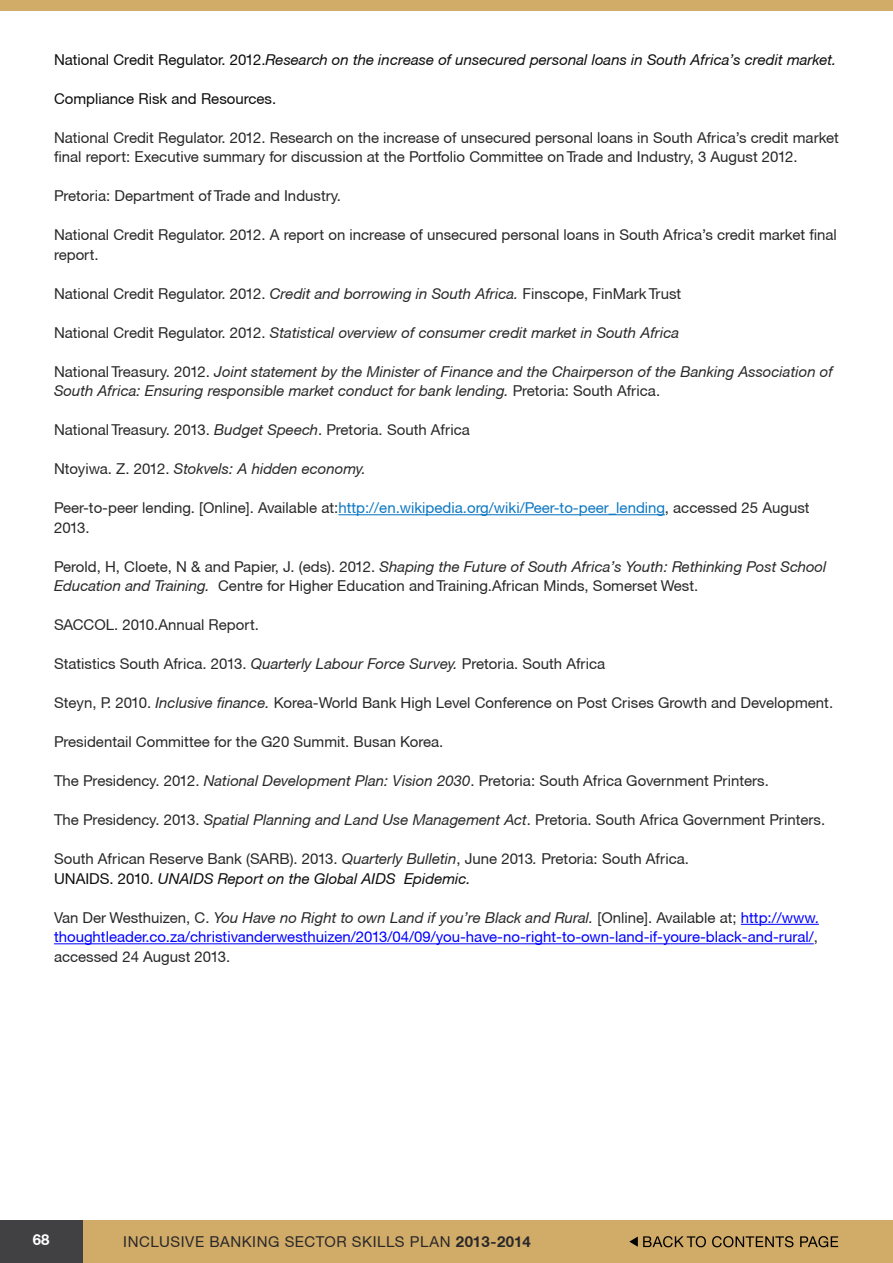
<style>
.page{position:relative;width:893px;height:1263px;background:#fff}
.page>*{position:absolute;margin:0;border:0;box-sizing:border-box;transform-origin:0 0}
.t1{font:15px/19.5px "Helvetica Neue CE";color:#292829}
.t2{font:italic 15px/19.5px "Helvetica Neue CE";color:#292829}
.t3{font:15px/19.5px "Helvetica Neue CE";color:#00f;text-align:justify}
.t4{font:italic 15px "Helvetica Neue CE";color:#0d0d0d}
.t5{font:15px "Helvetica Neue CE";letter-spacing:.035em;color:#292829}
.t6{font:15px "Helvetica Neue CE";color:#0d0d0d}
.t7{font:700 15px "Helvetica Neue CE";color:#fff}
.s1{font-style:normal}
.s2{font-style:italic}
.s3{color:#0d77c3}
.s4{color:#0d0d0d}
.s5{font-style:italic;color:#0d0d0d}
.s6{color:#292829}
.s7{font-style:italic;color:#292829}
.s8{font-weight:700}
</style>
<div class="page">
<div style="left:82px;top:1220px;width:811px;height:43px;background:#d1ab68"></div>
<div style="left:0;top:1220px;width:82px;height:43px;background:#414042"></div>
<div style="left:0;top:0;width:893px;height:11px;background:#d1ab68"></div>
<svg style="left:629px;top:1236px;width:209px;height:11px"></svg>
<hr style="left:338px;top:514px;width:327px;height:1px;background:#0070c0">
<hr style="left:741px;top:924px;width:78px;height:1px;background:#00f">
<hr style="left:54px;top:943px;width:760px;height:1px;background:#00f">
<p class="t4" style="left:54px;top:50px;width:784px"><span class="s1">National Credit Regulator. 2012.</span>Research on the increase of unsecured personal loans in South Africa’s credit market.</p>
<p class="t6" style="left:54px;top:89px;width:224px">Compliance Risk and Resources.</p>
<p class="t1" style="left:54px;top:128px;width:786px">National Credit Regulator. 2012. Research on the increase of unsecured personal loans in South Africa’s credit market final report: Executive summary for discussion at the Portfolio Committee on Trade and Industry, 3 August 2012.</p>
<p class="t1" style="left:54px;top:186px;width:289px">Pretoria: Department of Trade and Industry.</p>
<p class="t1" style="left:54px;top:225px;width:784px">National Credit Regulator. 2012. A report on increase of unsecured personal loans in South Africa’s credit market final report.</p>
<p class="t1" style="left:54px;top:284px;width:629px">National Credit Regulator. 2012. <span class="s2">Credit and borrowing in South Africa.</span> Finscope, FinMark Trust</p>
<p class="t2" style="left:54px;top:323px;width:627px"><span class="s1">National Credit Regulator. 2012.</span> Statistical overview of consumer credit market in South Africa</p>
<p class="t2" style="left:54px;top:362px;width:780px"><span class="s1">National Treasury. 2012.</span> Joint statement by the Minister of Finance and the Chairperson of the Banking Association of<br>South Africa: Ensuring responsible market conduct for bank lending. <span class="s1">Pretoria: South Africa.</span></p>
<p class="t1" style="left:54px;top:420px;width:417px">National Treasury. 2013. <span class="s2">Budget Speech</span>. Pretoria. South Africa</p>
<p class="t2" style="left:54px;top:459px;width:313px"><span class="s1">Ntoyiwa. Z. 2012.</span> Stokvels: A hidden economy.</p>
<p class="t1" style="left:54px;top:498px;width:757px">Peer-to-peer lending. [Online]. Available at:<span class="s3">http://en.wikipedia.org/wiki/Peer-to-peer_lending</span>, accessed 25 August<br>2013.</p>
<p class="t1" style="left:54px;top:557px;width:774px">Perold, H, Cloete, N &amp; and Papier, J. (eds). 2012. <span class="s2">Shaping the Future of South Africa’s Youth: Rethinking Post School<br>Education and Training.</span> Centre for Higher Education and Training.African Minds, Somerset West.</p>
<p class="t1" style="left:54px;top:615px;width:206px">SACCOL. 2010.Annual Report.</p>
<p class="t1" style="left:54px;top:654px;width:553px">Statistics South Africa. 2013. <span class="s2">Quarterly Labour Force Survey.</span> Pretoria. South Africa</p>
<p class="t1" style="left:54px;top:693px;width:781px">Steyn, P. 2010. <span class="s2">Inclusive finance.</span> Korea-World Bank High Level Conference on Post Crises Growth and Development.</p>
<p class="t1" style="left:54px;top:732px;width:391px">Presidentail Committee for the G20 Summit. Busan Korea.</p>
<p class="t1" style="left:54px;top:771px;width:716px">The Presidency. 2012. <span class="s2">National Development Plan: Vision 2030</span>. Pretoria: South Africa Government Printers.</p>
<p class="t1" style="left:54px;top:810px;width:773px">The Presidency. 2013. <span class="s2">Spatial Planning and Land Use Management Act</span>. Pretoria. South Africa Government Printers.</p>
<p class="t1" style="left:54px;top:849px;width:636px">South African Reserve Bank (SARB). 2013. <span class="s2">Quarterly Bulletin</span>, June 2013<span class="s2">.</span> Pretoria: South Africa.<br><span class="s4">UNAIDS. 2010.</span> <span class="s5">UNAIDS Report on the Global AIDS Epidemic.</span></p>
<p class="t3" style="left:54px;top:908px;width:766px"><span class="s6">Van Der Westhuizen, C.</span> <span class="s7">You Have no Right to own Land if you’re Black and Rural.</span> <span class="s6">[Online]. Available at;</span> http://www. thoughtleader.co.za/christivanderwesthuizen/2013/04/09/you-have-no-right-to-own-land-if-youre-black-and-rural/<span class="s6">, accessed 24 August 2013.</span></p>
<p class="t7" style="left:33px;top:1230px;width:18px">68</p>
<p class="t5" style="left:123px;top:1233px;width:409px">INCLUSIVE BANKING SECTOR SKILLS PLAN <span class="s8">2013-2014</span></p>
</div>
